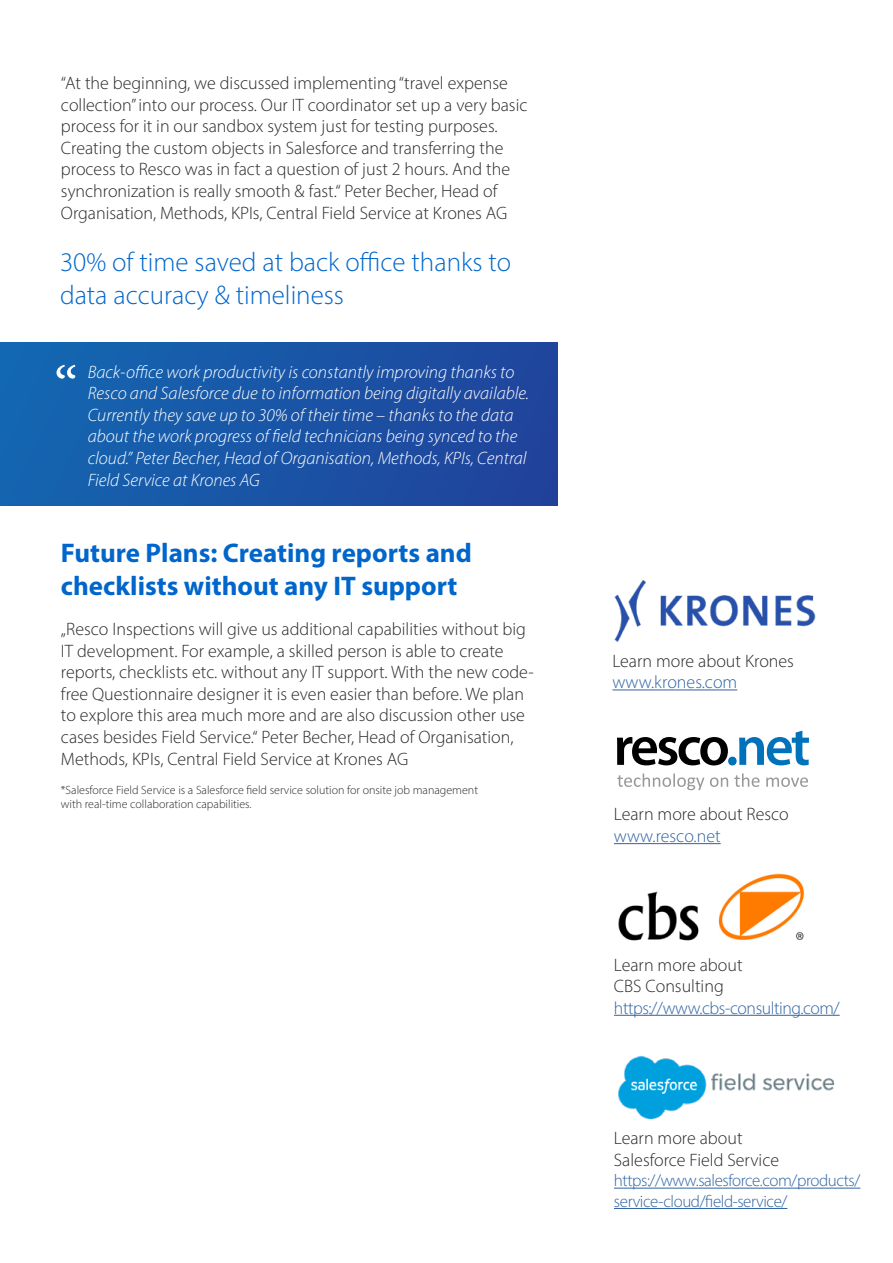
<style>
.page{position:relative;width:893px;height:1263px;background:#fff}
.page>*{position:absolute;margin:0;border:0;box-sizing:border-box;transform-origin:0 0}
.t1{font:60px "Minion Pro";color:#fff}
.t2{font:700 27px/32.4px "Myriad Pro";color:#06c}
.t3{font:300 27px/32.4px "Myriad Pro";color:#06c}
.t4{font:300 18px/21.6px "Myriad Pro";color:#292829}
.t5{font:italic 300 18px/21.6px "Myriad Pro";color:#fff}
.t6{font:300 18px "Myriad Pro";color:#2f63a2}
.t7{font:300 17.7px "Myriad Pro";letter-spacing:-.025em;color:#2f63a2}
.t8{font:300 16.95px/20.4px "Myriad Pro";letter-spacing:-.025em;color:#2f63a2}
.t9{font:300 12px/14.4px "Myriad Pro";color:#292829}
</style>
<div class="page">
<svg style="left:617px;top:731px;width:192px;height:34px"></svg>
<svg style="left:617px;top:773px;width:87px;height:17px"></svg>
<svg style="left:710px;top:777px;width:18px;height:10px"></svg>
<svg style="left:734px;top:773px;width:25px;height:14px"></svg>
<svg style="left:766px;top:777px;width:42px;height:10px"></svg>
<hr style="left:614px;top:843px;width:107px;height:1px;background:#2f63a2">
<hr style="left:614px;top:1015px;width:226px;height:1px;background:#2f63a2">
<hr style="left:614px;top:1188px;width:246px;height:1px;background:#2f63a2">
<hr style="left:614px;top:1208px;width:173px;height:1px;background:#2f63a2">
<hr style="left:612px;top:689px;width:125px;height:1px;background:#2f63a2">
<div style="left:0;top:342px;width:558px;height:164px;background:linear-gradient(to right,#1367b2,#20439b)"></div>
<img style="left:614px;top:579px;width:202px;height:63px">
<img style="left:618px;top:873px;width:187px;height:68px">
<img style="left:618px;top:1056px;width:217px;height:64px">
<p class="t4" style="left:61px;top:72px;width:468px">“At the beginning, we discussed implementing “travel expense collection” into our process. Our IT coordinator set up a very basic process for it in our sandbox system just for testing purposes.<br>Creating the custom objects in Salesforce and transferring the process to Resco was in fact a question of just 2 hours. And the synchronization is really smooth &amp; fast.“ Peter Becher, Head of Organisation, Methods, KPIs, Central Field Service at Krones AG</p>
<h2 class="t3" style="left:60px;top:246px;width:453px">30% of time saved at back office thanks to data accuracy &amp; timeliness</h2>
<h1 class="t1" style="left:54px;top:348px;width:25px">“</h1>
<p class="t5" style="left:88px;top:361px;width:443px">Back-office work productivity is constantly improving thanks to Resco and Salesforce due to information being digitally available.<br>Currently they save up to 30% of their time – thanks to the data about the work progress of field technicians being synced to the cloud.” Peter Becher, Head of Organisation, Methods, KPIs, Central Field Service at Krones AG</p>
<h2 class="t2" style="left:61px;top:536px;width:412px">Future Plans: Creating reports and checklists without any IT support</h2>
<p class="t4" style="left:61px;top:618px;width:474px">„Resco Inspections will give us additional capabilities without big IT development. For example, a skilled person is able to create reports, checklists etc. without any IT support. With the new code&shy;free Questionnaire designer it is even easier than before. We plan to explore this area much more and are also discussion other use cases besides Field Service.“ Peter Becher, Head of Organisation, Methods, KPIs, Central Field Service at Krones AG</p>
<p class="t9" style="left:61px;top:783px;width:419px">*Salesforce Field Service is a Salesforce field service solution for onsite job management with real-time collaboration capabilities.</p>
<p class="t4" style="left:612px;top:649px;width:183px">Learn more about Krones</p>
<p class="t6" style="left:612px;top:671px;width:126px">www.krones.com</p>
<p class="t4" style="left:614px;top:803px;width:176px">Learn more about Resco</p>
<p class="t6" style="left:614px;top:825px;width:108px">www.resco.net</p>
<p class="t4" style="left:614px;top:954px;width:130px">Learn more about<br>CBS Consulting</p>
<p class="t7" style="left:614px;top:997px;width:227px">https://www.cbs-consulting.com/</p>
<p class="t4" style="left:614px;top:1127px;width:167px">Learn more about<br>Salesforce Field Service</p>
<p class="t8" style="left:614px;top:1170px;width:248px">https://www.salesforce.com/products/ service-cloud/field-service/</p>
</div>
